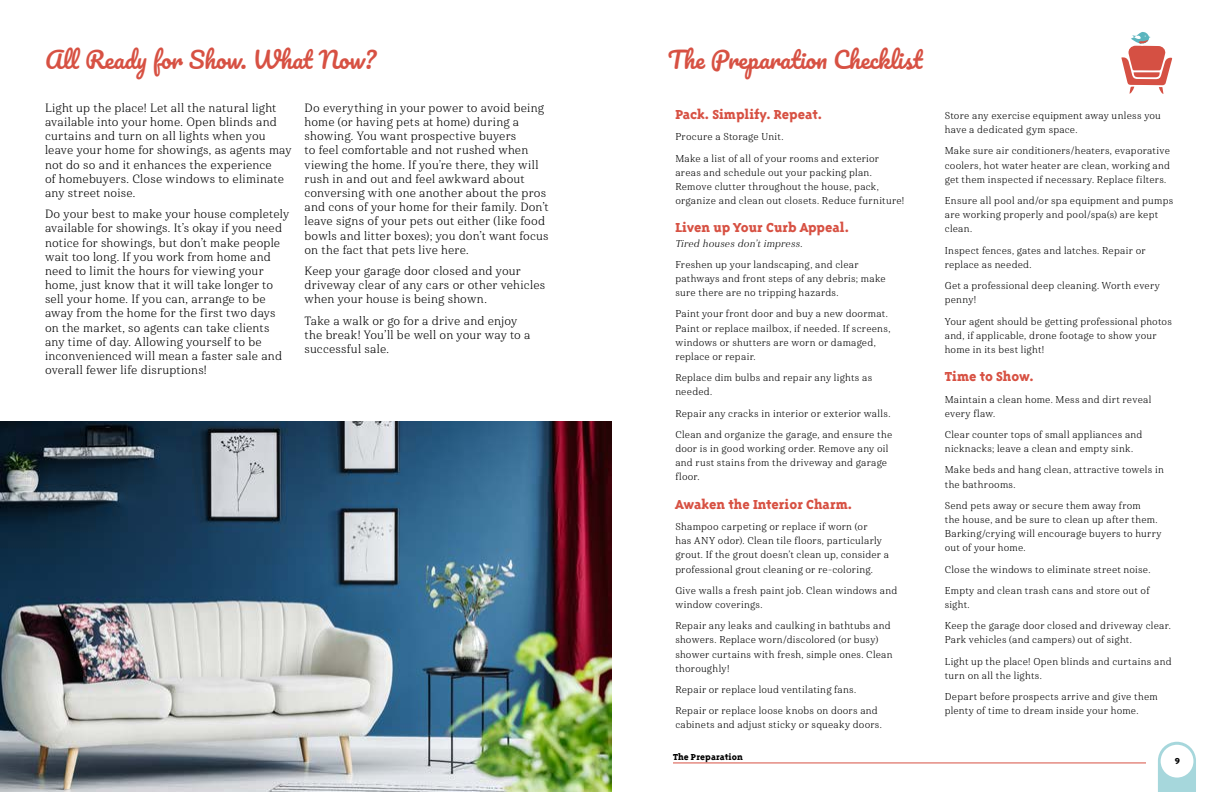
<style>
.page{position:relative;width:1224px;height:792px;background:#fff}
.page>*{position:absolute;margin:0;border:0;box-sizing:border-box;transform-origin:0 0}
.t1{font:23px "Pacifico";color:#d75143}
.t2{font:800 15px "Triplex Serif OT";color:#d75143}
.t3{font:12px/14.2px "Haboro Serif Nor Boo";letter-spacing:.01em;color:#000}
.t4{font:10px/14.2px "Haboro Serif Nor Boo";letter-spacing:.025em;color:#000}
.t5{font:10px "Haboro Nor Lig It";letter-spacing:.02em;color:#000}
.t6{font:800 10px "Triplex Serif OT";letter-spacing:.005em;color:#000}
</style>
<div class="page">
<svg style="left:1158px;top:742px;width:38px;height:50px"></svg>
<svg style="left:1121px;top:32px;width:51px;height:62px"></svg>
<hr style="left:673px;top:763px;width:473px;height:1px;background:#d75143">
<img style="left:0;top:422px;width:612px;height:370px">
<h1 class="t1" style="left:45px;top:48px;width:333px">All Ready for Show. What Now?</h1>
<p class="t3" style="left:45px;top:101px;width:248px">Light up the place! Let all the natural light available into your home. Open blinds and curtains and turn on all lights when you leave your home for showings, as agents may not do so and it enhances the experience<br>of homebuyers. Close windows to eliminate any street noise.</p>
<p class="t3" style="left:45px;top:207px;width:246px">Do your best to make your house completely available for showings. It’s okay if you need notice for showings, but don’t make people wait too long. If you work from home and need to limit the hours for viewing your home, just know that it will take longer to sell your home. If you can, arrange to be away from the home for the first two days on the market, so agents can take clients any time of day. Allowing yourself to be inconvenienced will mean a faster sale and overall fewer life disruptions!</p>
<p class="t3" style="left:305px;top:101px;width:246px">Do everything in your power to avoid being home (or having pets at home) during a showing. You want prospective buyers<br>to feel comfortable and not rushed when viewing the home. If you’re there, they will rush in and out and feel awkward about conversing with one another about the pros and cons of your home for their family. Don’t leave signs of your pets out either (like food bowls and litter boxes); you don’t want focus on the fact that pets live here.</p>
<p class="t3" style="left:305px;top:264px;width:242px">Keep your garage door closed and your driveway clear of any cars or other vehicles when your house is being shown.</p>
<p class="t3" style="left:305px;top:313px;width:228px">Take a walk or go for a drive and enjoy the break! You’ll be well on your way to a successful sale.</p>
<h1 class="t1" style="left:668px;top:48px;width:256px">The Preparation Checklist</h1>
<h2 class="t2" style="left:675px;top:107px;width:148px">Pack. Simplify. Repeat.</h2>
<p class="t4" style="left:675px;top:126px;width:205px;line-height:21.3px">Procure a Storage Unit.<br>Make a list of all of your rooms and exterior</p>
<p class="t4" style="left:675px;top:165px;width:231px">areas and schedule out your packing plan.<br>Remove clutter throughout the house, pack, organize and clean out closets. Reduce furniture!</p>
<h2 class="t2" style="left:675px;top:220px;width:175px">Liven up Your Curb Appeal.</h2>
<p class="t5" style="left:675px;top:237px;width:129px">Tired houses don’t impress.</p>
<p class="t4" style="left:675px;top:257px;width:212px">Freshen up your landscaping, and clear pathways and front steps of any debris; make sure there are no tripping hazards.</p>
<p class="t4" style="left:675px;top:307px;width:217px">Paint your front door and buy a new doormat.<br>Paint or replace mailbox, if needed. If screens, windows or shutters are worn or damaged, replace or repair.</p>
<p class="t4" style="left:675px;top:371px;width:198px">Replace dim bulbs and repair any lights as needed.</p>
<p class="t4" style="left:675px;top:403px;width:218px;line-height:21.3px">Repair any cracks in interior or exterior walls.<br>Clean and organize the garage, and ensure the</p>
<p class="t4" style="left:675px;top:442px;width:215px">door is in good working order. Remove any oil and rust stains from the driveway and garage floor.</p>
<h2 class="t2" style="left:675px;top:496px;width:178px">Awaken the Interior Charm.</h2>
<p class="t4" style="left:675px;top:520px;width:215px">Shampoo carpeting or replace if worn (or<br>has ANY odor). Clean tile floors, particularly grout. If the grout doesn’t clean up, consider a professional grout cleaning or re-coloring.</p>
<p class="t4" style="left:675px;top:583px;width:223px">Give walls a fresh paint job. Clean windows and window coverings.</p>
<p class="t4" style="left:675px;top:619px;width:219px">Repair any leaks and caulking in bathtubs and showers. Replace worn/discolored (or busy) shower curtains with fresh, simple ones. Clean thoroughly!</p>
<p class="t4" style="left:675px;top:679px;width:204px;line-height:21.3px">Repair or replace loud ventilating fans.<br>Repair or replace loose knobs on doors and</p>
<p class="t4" style="left:675px;top:718px;width:208px">cabinets and adjust sticky or squeaky doors.</p>
<p class="t6" style="left:673px;top:752px;width:71px">The Preparation</p>
<p class="t4" style="left:945px;top:109px;width:218px">Store any exercise equipment away unless you have a dedicated gym space.</p>
<p class="t4" style="left:945px;top:144px;width:227px;text-align:justify">Make sure air conditioners/heaters, evaporative coolers, hot water heater are clean, working and get them inspected if necessary. Replace filters.</p>
<p class="t4" style="left:945px;top:194px;width:230px">Ensure all pool and/or spa equipment and pumps are working properly and pool/spa(s) are kept clean.</p>
<p class="t4" style="left:945px;top:243px;width:202px">Inspect fences, gates and latches. Repair or replace as needed.</p>
<p class="t4" style="left:945px;top:279px;width:217px">Get a professional deep cleaning. Worth every penny!</p>
<p class="t4" style="left:945px;top:314px;width:229px">Your agent should be getting professional photos and, if applicable, drone footage to show your home in its best light!</p>
<h2 class="t2" style="left:945px;top:369px;width:90px">Time to Show.</h2>
<p class="t4" style="left:945px;top:392px;width:208px">Maintain a clean home. Mess and dirt reveal every flaw.</p>
<p class="t4" style="left:945px;top:427px;width:199px">Clear counter tops of small appliances and nicknacks; leave a clean and empty sink.</p>
<p class="t4" style="left:945px;top:463px;width:221px">Make beds and hang clean, attractive towels in the bathrooms.</p>
<p class="t4" style="left:945px;top:498px;width:218px">Send pets away or secure them away from<br>the house, and be sure to clean up after them.<br>Barking/crying will encourage buyers to hurry out of your home.</p>
<p class="t4" style="left:945px;top:559px;width:207px;line-height:21.3px">Close the windows to eliminate street noise.<br>Empty and clean trash cans and store out of</p>
<p class="t4" style="left:945px;top:594px;width:228px;line-height:21.3px">sight.<br>Keep the garage door closed and driveway clear.</p>
<p class="t4" style="left:945px;top:629px;width:228px;line-height:21.3px">Park vehicles (and campers) out of sight.<br>Light up the place! Open blinds and curtains and</p>
<p class="t4" style="left:945px;top:665px;width:215px;line-height:21.3px">turn on all the lights.<br>Depart before prospects arrive and give them</p>
<p class="t4" style="left:945px;top:704px;width:195px">plenty of time to dream inside your home.</p>
<p class="t6" style="left:1175px;top:756px;width:7px">9</p>
</div>
